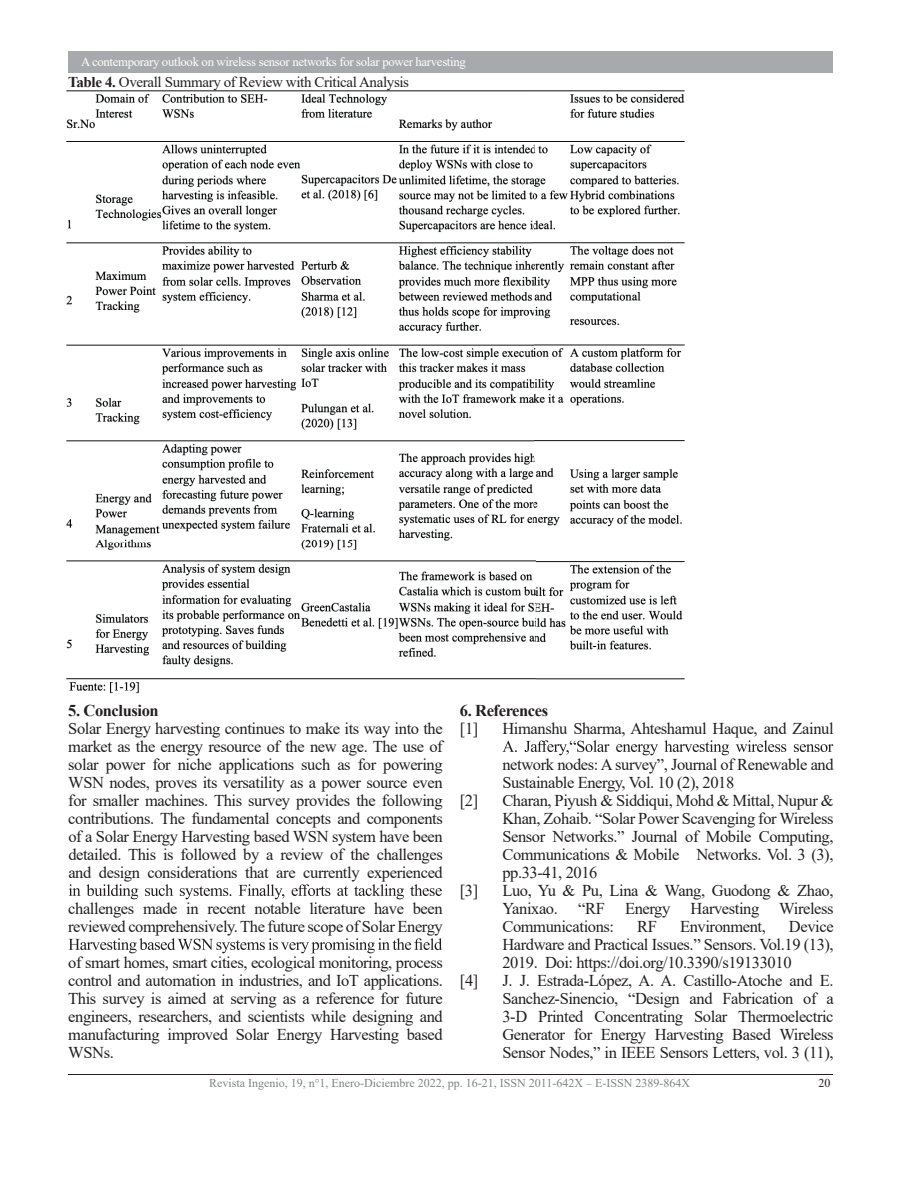
<style>
.page{position:relative;width:918px;height:1188px;background:#fff}
.page>*{position:absolute;margin:0;border:0;box-sizing:border-box;transform-origin:0 0}
.t1{font:16.5px/18px "Times New Roman";letter-spacing:-.025em;color:#231f20;text-align:justify}
.t2{font:700 16.5px "Times New Roman";letter-spacing:-.025em;color:#231f20}
.t3{font:15px "Times New Roman";letter-spacing:-.025em;color:#231f20}
.t4{font:12.75px "Times New Roman";letter-spacing:-.025em;color:#fff}
.t5{font:12px "Times New Roman";color:#808285}
.t6{font:12px "Times New Roman";color:#231f20}
.s1{font-weight:700}
</style>
<div class="page">
<hr style="left:68px;top:1074px;width:765px;height:1px;background:#231f20">
<img style="left:66px;top:90px;width:619px;height:604px">
<svg style="left:69px;top:884px;width:373px;height:15px"></svg>
<svg style="left:69px;top:938px;width:373px;height:15px"></svg>
<svg style="left:503px;top:740px;width:330px;height:15px"></svg>
<div style="left:68px;top:51px;width:765px;height:21px;background:#a8a9ad"></div>
<p class="t4" style="left:81px;top:53px;width:386px">A contemporary outlook on wireless sensor networks for solar power harvesting</p>
<p class="t3" style="left:68px;top:72px;width:342px"><span class="s1">Table 4.</span> Overall Summary of Review with Critical Analysis</p>
<p class="t2" style="left:68px;top:698px;width:92px">5. Conclusion</p>
<p class="t1" style="left:68px;top:719px;width:376px">Solar Energy harvesting continues to make its way into the market as the energy resource of the new age. The use of solar power for niche applications such as for powering WSN nodes, proves its versatility as a power source even for smaller machines. This survey provides the following contributions. The fundamental concepts and components of a Solar Energy Harvesting based WSN system have been detailed. This is followed by a review of the challenges and design considerations that are currently experienced</p>
<p class="t1" style="left:68px;top:899px;width:376px">challenges made in recent notable literature have been reviewed comprehensively. The future scope of Solar Energy</p>
<p class="t1" style="left:68px;top:953px;width:376px">of smart homes, smart cities, ecological monitoring, process control and automation in industries, and IoT applications.<br>This survey is aimed at serving as a reference for future engineers, researchers, and scientists while designing and manufacturing improved Solar Energy Harvesting based WSNs.</p>
<p class="t2" style="left:460px;top:698px;width:90px">6. References</p>
<p class="t1" style="left:460px;top:719px;width:20px">[1]</p>
<p class="t1" style="left:502px;top:710px;width:333px;line-height:36px">Himanshu Sharma, Ahteshamul Haque, and Zainul network nodes: A survey”, Journal of Renewable and</p>
<p class="t1" style="left:502px;top:773px;width:233px">Sustainable Energy, Vol. 10 (2), 2018</p>
<p class="t1" style="left:460px;top:791px;width:20px">[2]</p>
<p class="t1" style="left:502px;top:791px;width:333px">Charan, Piyush &amp; Siddiqui, Mohd &amp; Mittal, Nupur &amp; Khan, Zohaib. “Solar Power Scavenging for Wireless Sensor Networks.” Journal of Mobile Computing, Communications &amp; Mobile Networks. Vol. 3 (3), pp.33-41, 2016</p>
<p class="t1" style="left:460px;top:881px;width:20px">[3]</p>
<p class="t1" style="left:502px;top:881px;width:333px">Luo, Yu &amp; Pu, Lina &amp; Wang, Guodong &amp; Zhao, Yanixao. “RF Energy Harvesting Wireless Communications:</p>
<p class="t1" style="left:502px;top:917px;width:333px;text-indent:287px">Device Hardware and Practical Issues.” Sensors. Vol.19 (13), 2019. Doi: https://doi.org/10.3390/s19133010</p>
<p class="t1" style="left:637px;top:917px;width:21px">RF</p>
<p class="t1" style="left:680px;top:917px;width:87px">Environment,</p>
<p class="t1" style="left:460px;top:971px;width:20px">[4]</p>
<p class="t1" style="left:502px;top:971px;width:333px">J. J. Estrada-López, A. A. Castillo-Atoche and E.<br>Sanchez-Sinencio, “Design and Fabrication of a 3-D Printed Concentrating Solar Thermoelectric Generator for Energy Harvesting Based Wireless Sensor Nodes,” in IEEE Sensors Letters, vol. 3 (11),</p>
<p class="t5" style="left:209px;top:1074px;width:482px">Revista Ingenio, 19, n°1, Enero-Diciembre 2022, pp. 16-21, ISSN 2011-642X – E-ISSN 2389-864X</p>
<p class="t6" style="left:818px;top:1074px;width:13px">20</p>
</div>
